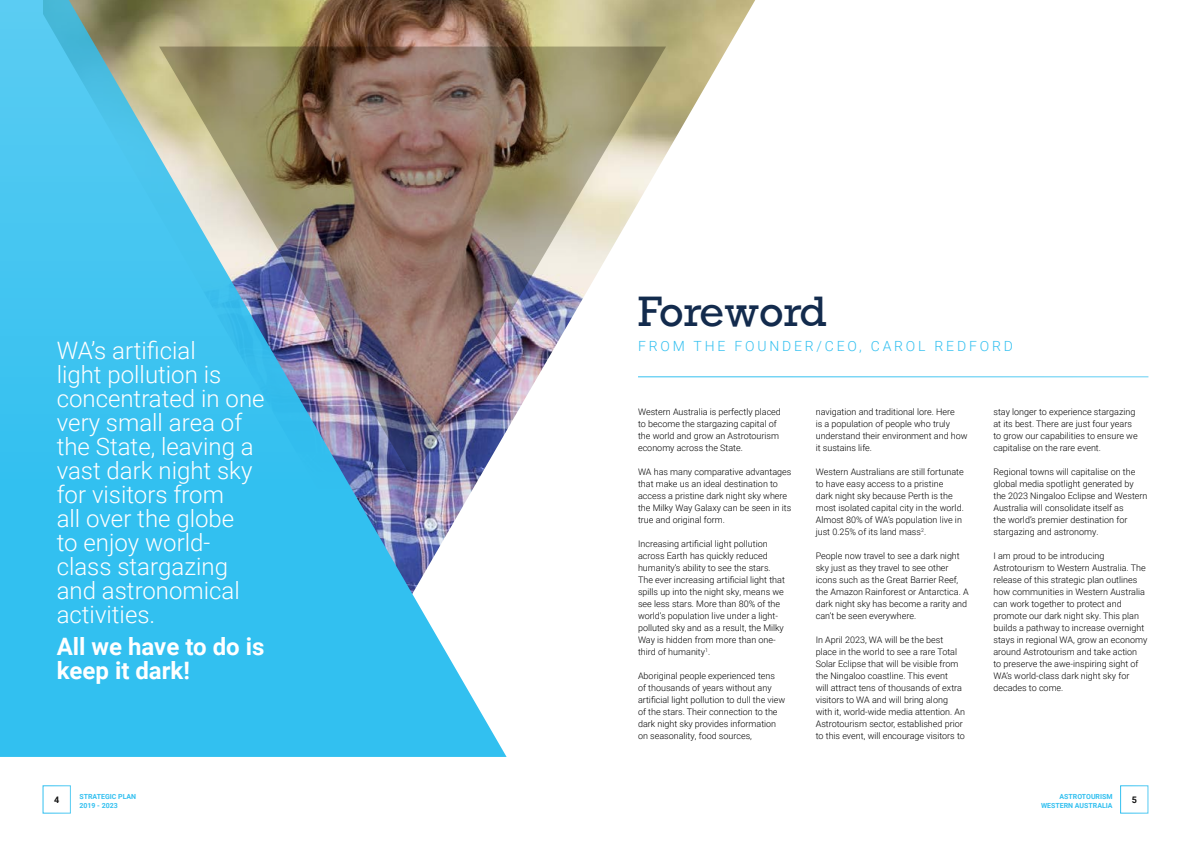
<style>
.page{position:relative;width:1191px;height:842px;background:#fff}
.page>*{position:absolute;margin:0;border:0;box-sizing:border-box;transform-origin:0 0}
.t1{font:40px "Rockwell";color:#132b4d}
.t2{font:300 24px/24px "Roboto";color:#fff}
.t3{font:700 24px/24px "Roboto";color:#fff}
.t4{font:300 14px "Roboto";letter-spacing:.2em;color:#33c0f0}
.t5{font:300 9px/12px "Roboto";color:#000}
.t6{font:700 9px "Roboto";color:#000}
.t7{font:700 7px/9px "Roboto";color:#33c0f0}
</style>
<div class="page">
<img style="left:506px;top:0;width:249px;height:432px">
<img style="left:0;top:0;width:506px;height:757px">
<div style="left:632px;top:330px;width:383px;height:26px;background:#fff"></div>
<hr style="left:638px;top:377px;width:510px;height:1px;background:#33c0f0">
<h1 class="t1" style="left:638px;top:286px;width:190px">Foreword</h1>
<h2 class="t2" style="left:57px;top:337px;width:140px">WA’s artificial</h2>
<h3 class="t4" style="left:638px;top:336px;width:376px">FROM THE FOUNDER/CEO, CAROL REDFORD</h3>
<h2 class="t2" style="left:57px;top:361px;width:209px">light pollution is concentrated in one very small area of the State, leaving a vast dark night sky for visitors from<br>all over the globe<br>to enjoy world&shy;class stargazing and astronomical activities.</h2>
<h2 class="t3" style="left:57px;top:633px;width:209px">All we have to do is keep it dark!</h2>
<p class="t5" style="left:638px;top:405px;width:144px">Western Australia is perfectly placed to become the stargazing capital of the world and grow an Astrotourism economy across the State.</p>
<p class="t5" style="left:638px;top:465px;width:155px">WA has many comparative advantages that make us an ideal destination to access a pristine dark night sky where the Milky Way Galaxy can be seen in its true and original form.</p>
<p class="t5" style="left:638px;top:537px;width:148px">Increasing artificial light pollution across Earth has quickly reduced humanity’s ability to see the stars.<br>The ever increasing artificial light that spills up into the night sky, means we see less stars. More than 80% of the world’s population live under a light&shy;polluted sky and as a result, the Milky Way is hidden from more than one&shy;third of humanity<sup>1</sup>.</p>
<p class="t5" style="left:638px;top:669px;width:149px">Aboriginal people experienced tens of thousands of years without any artificial light pollution to dull the view of the stars. Their connection to the dark night sky provides information on seasonality, food sources,</p>
<p class="t5" style="left:993px;top:405px;width:146px">stay longer to experience stargazing at its best. There are just four years to grow our capabilities to ensure we capitalise on the rare event.</p>
<p class="t5" style="left:993px;top:465px;width:156px">Regional towns will capitalise on the global media spotlight generated by the 2023 Ningaloo Eclipse and Western Australia will consolidate itself as<br>the world’s premier destination for stargazing and astronomy.</p>
<p class="t5" style="left:993px;top:549px;width:156px">I am proud to be introducing Astrotourism to Western Australia. The release of this strategic plan outlines how communities in Western Australia can work together to protect and promote our dark night sky. This plan builds a pathway to increase overnight stays in regional WA, grow an economy around Astrotourism and take action<br>to preserve the awe-inspiring sight of WA’s world-class dark night sky for decades to come.</p>
<p class="t5" style="left:815px;top:405px;width:153px">navigation and traditional lore. Here<br>is a population of people who truly understand their environment and how it sustains life.</p>
<p class="t5" style="left:815px;top:465px;width:150px">Western Australians are still fortunate to have easy access to a pristine<br>dark night sky because Perth is the most isolated capital city in the world.<br>Almost 80% of WA’s population live in just 0.25% of its land mass<sup>2</sup>.</p>
<p class="t5" style="left:815px;top:549px;width:154px">People now travel to see a dark night sky just as they travel to see other icons such as the Great Barrier Reef, the Amazon Rainforest or Antarctica. A dark night sky has become a rarity and can’t be seen everywhere.</p>
<p class="t5" style="left:815px;top:633px;width:151px">In April 2023, WA will be the best place in the world to see a rare Total Solar Eclipse that will be visible from the Ningaloo coastline. This event<br>will attract tens of thousands of extra visitors to WA and will bring along with it, world-wide media attention. An Astrotourism sector, established prior to this event, will encourage visitors to</p>
<p class="t7" style="left:79px;top:791px;width:58px">STRATEGIC PLAN<br>2019 - 2023</p>
<p class="t7" style="left:1041px;top:791px;width:73px;text-align:right">ASTROTOURISM<br>WESTERN AUSTRALIA</p>
<p class="t6" style="left:54px;top:793px;width:7px">4</p>
<p class="t6" style="left:1131px;top:793px;width:7px">5</p>
</div>
